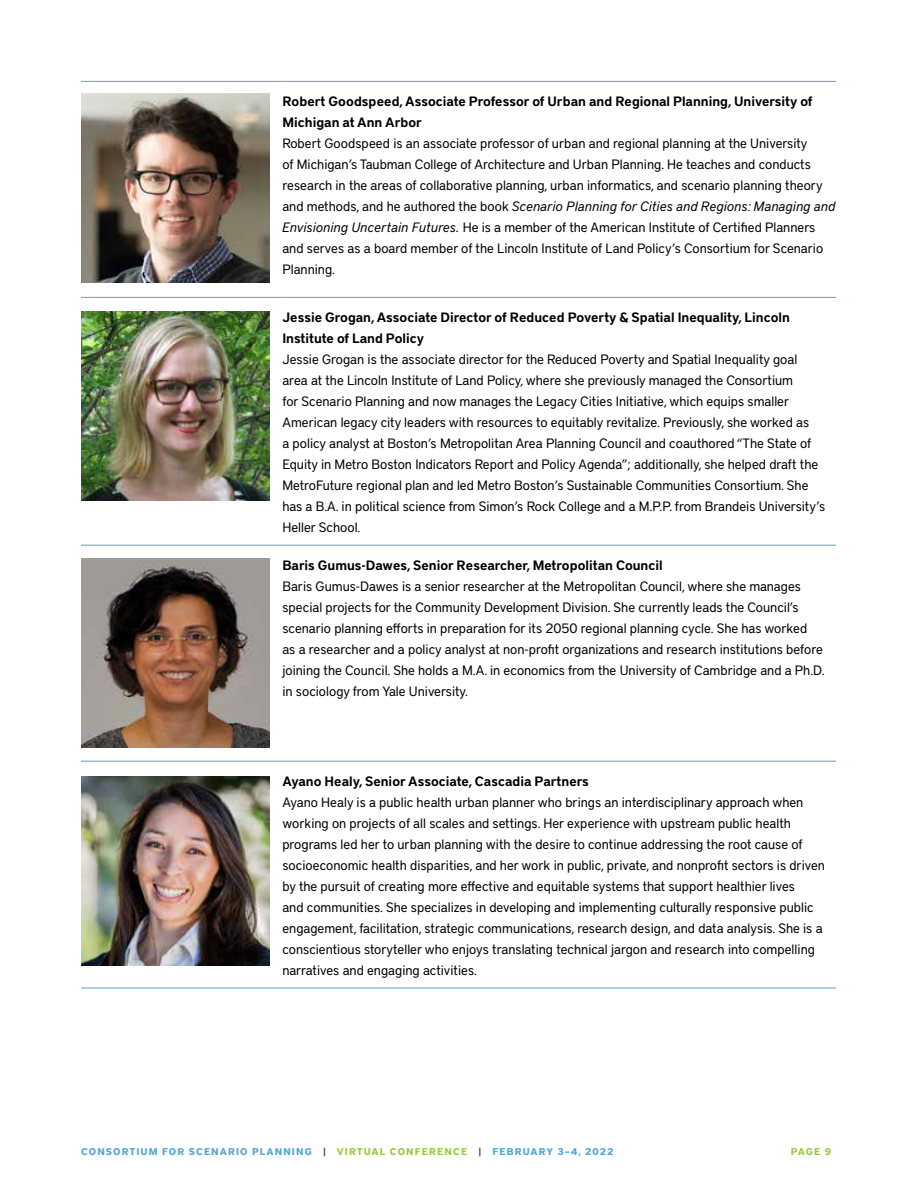
<style>
.page{position:relative;width:918px;height:1188px;background:#fff}
.page>*{position:absolute;margin:0;border:0;box-sizing:border-box;transform-origin:0 0}
.t1{font:13.5px/21px "District Pro";color:#000}
.t2{font:600 13.5px/21px "District Pro";color:#000}
.t3{font:700 9.75px "District Pro";letter-spacing:.11em;color:#50a6d3}
.t4{font:700 9.75px "District Pro";color:#9aca3e}
.s1{font-style:italic}
.s2{color:#49545c}
.s3{color:#9aca3e}
</style>
<div class="page">
<hr style="left:81px;top:81px;width:201px;height:1px;background:#50a6d3">
<hr style="left:282px;top:81px;width:554px;height:1px;background:#50a6d3">
<hr style="left:81px;top:297px;width:201px;height:1px;background:#50a6d3">
<hr style="left:282px;top:297px;width:554px;height:1px;background:#50a6d3">
<hr style="left:81px;top:545px;width:201px;height:1px;background:#50a6d3">
<hr style="left:282px;top:545px;width:554px;height:1px;background:#50a6d3">
<hr style="left:81px;top:761px;width:201px;height:1px;background:#50a6d3">
<hr style="left:282px;top:761px;width:554px;height:1px;background:#50a6d3">
<hr style="left:81px;top:988px;width:201px;height:1px;background:#50a6d3">
<hr style="left:282px;top:988px;width:554px;height:1px;background:#50a6d3">
<img style="left:81px;top:559px;width:189px;height:189px">
<img style="left:81px;top:777px;width:189px;height:189px">
<img style="left:81px;top:312px;width:189px;height:189px">
<img style="left:81px;top:94px;width:189px;height:189px">
<p class="t2" style="left:282px;top:90px;width:532px">Robert Goodspeed, Associate Professor of Urban and Regional Planning, University of<br>Michigan at Ann Arbor</p>
<p class="t1" style="left:282px;top:132px;width:555px">Robert Goodspeed is an associate professor of urban and regional planning at the University<br>of Michigan’s Taubman College of Architecture and Urban Planning. He teaches and conducts research in the areas of collaborative planning, urban informatics, and scenario planning theory and methods, and he authored the book <span class="s1">Scenario Planning for Cities and Regions: Managing and Envisioning Uncertain Futures.</span> He is a member of the American Institute of Certified Planners and serves as a board member of the Lincoln Institute of Land Policy’s Consortium for Scenario Planning.</p>
<p class="t2" style="left:282px;top:306px;width:509px">Jessie Grogan, Associate Director of Reduced Poverty &amp; Spatial Inequality, Lincoln<br>Institute of Land Policy</p>
<p class="t1" style="left:282px;top:348px;width:544px">Jessie Grogan is the associate director for the Reduced Poverty and Spatial Inequality goal area at the Lincoln Institute of Land Policy, where she previously managed the Consortium<br>for Scenario Planning and now manages the Legacy Cities Initiative, which equips smaller American legacy city leaders with resources to equitably revitalize. Previously, she worked as<br>a policy analyst at Boston’s Metropolitan Area Planning Council and coauthored “The State of Equity in Metro Boston Indicators Report and Policy Agenda”; additionally, she helped draft the MetroFuture regional plan and led Metro Boston’s Sustainable Communities Consortium. She has a B.A. in political science from Simon’s Rock College and a M.P.P. from Brandeis University’s Heller School.</p>
<p class="t2" style="left:282px;top:554px;width:382px">Baris Gumus-Dawes, Senior Researcher, Metropolitan Council</p>
<p class="t1" style="left:282px;top:575px;width:544px">Baris Gumus-Dawes is a senior researcher at the Metropolitan Council, where she manages special projects for the Community Development Division. She currently leads the Council’s scenario planning efforts in preparation for its 2050 regional planning cycle. She has worked<br>as a researcher and a policy analyst at non-profit organizations and research institutions before joining the Council. She holds a M.A. in economics from the University of Cambridge and a Ph.D. in sociology from Yale University.</p>
<p class="t2" style="left:282px;top:770px;width:308px">Ayano Healy, Senior Associate, Cascadia Partners</p>
<p class="t1" style="left:282px;top:791px;width:544px">Ayano Healy is a public health urban planner who brings an interdisciplinary approach when working on projects of all scales and settings. Her experience with upstream public health programs led her to urban planning with the desire to continue addressing the root cause of socioeconomic health disparities, and her work in public, private, and nonprofit sectors is driven by the pursuit of creating more effective and equitable systems that support healthier lives<br>and communities. She specializes in developing and implementing culturally responsive public engagement, facilitation, strategic communications, research design, and data analysis. She is a conscientious storyteller who enjoys translating technical jargon and research into compelling narratives and engaging activities.</p>
<p class="t3" style="left:81px;top:1145px;width:534px">CONSORTIUM FOR SCENARIO PLANNING <span class="s2">|</span> <span class="s3">VIRTUAL CONFERENCE</span> <span class="s2">|</span> FEBRUARY 3–4, 2022</p>
<p class="t4" style="left:791px;top:1145px;width:42px">PAGE 9</p>
</div>
